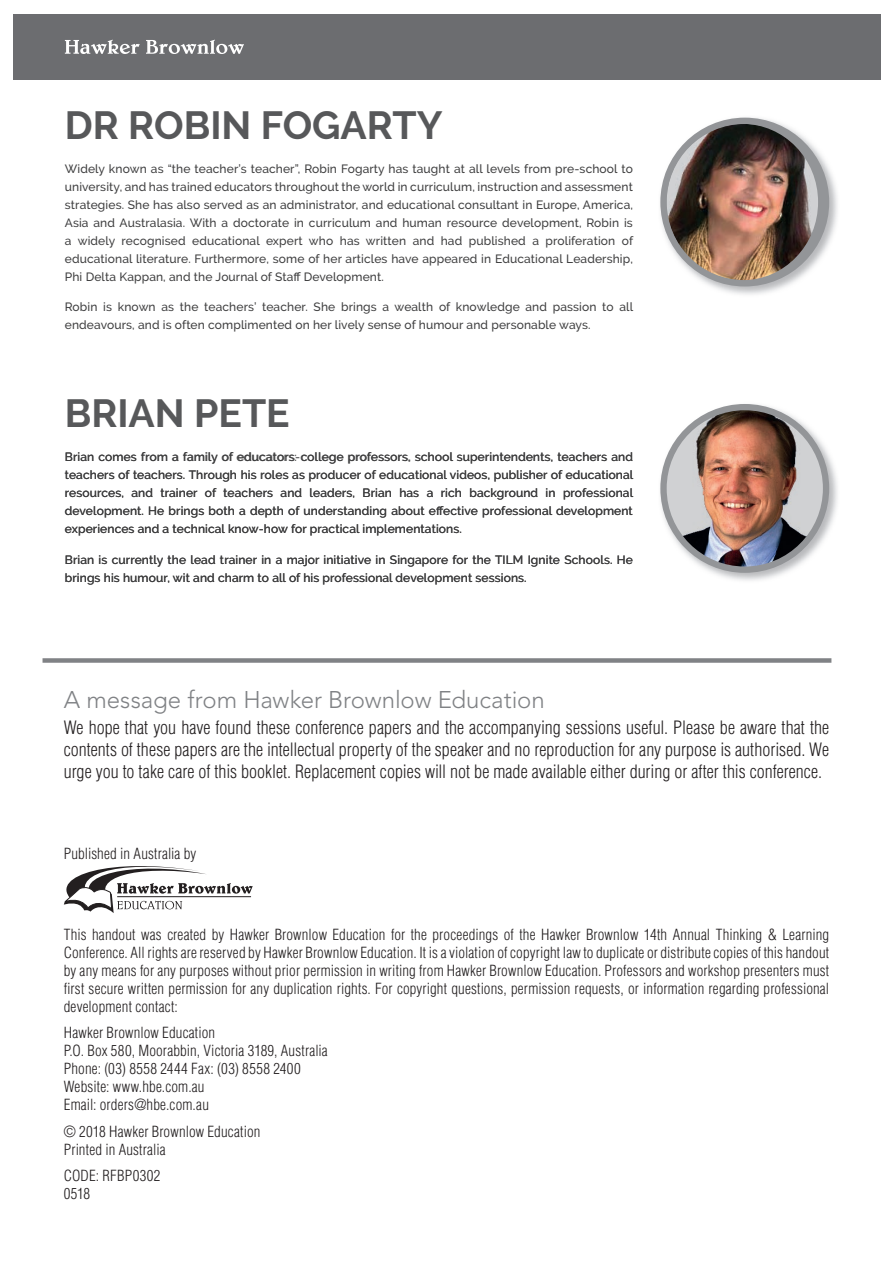
<style>
.page{position:relative;width:893px;height:1263px;background:#fff}
.page>*{position:absolute;margin:0;border:0;box-sizing:border-box;transform-origin:0 0}
.t1{font:700 39.15px "Raleway";color:#57585a}
.t2{font:300 24px "Avenir LT Std";letter-spacing:-.005em;color:#808285}
.t3{font:300 condensed 18px/21.6px "Helvetica LT Std";color:#231f20;text-align:justify}
.t4{font:300 condensed 15px/18px "Helvetica LT Std";letter-spacing:.01em;color:#231f20}
.t5{font:500 12px/18px "Raleway";letter-spacing:.01em;color:#3e3e3f;text-align:justify}
</style>
<div class="page">
<svg style="left:64px;top:866px;width:189px;height:47px"></svg>
<hr style="left:117px;top:896px;width:134px;height:1px;background:#231f20">
<div style="left:43px;top:658px;width:788px;height:5px;background:#808285"></div>
<div style="left:13px;top:14px;width:867px;height:65px;background:#6c6d70"></div>
<svg style="left:65px;top:40px;width:75px;height:14px"></svg>
<svg style="left:146px;top:40px;width:98px;height:14px"></svg>
<img style="left:660px;top:117px;width:178px;height:178px">
<img style="left:663px;top:121px;width:161px;height:162px">
<div style="left:660px;top:118px;width:169px;height:168px;border:6px solid #939598;border-radius:50%"></div>
<img style="left:660px;top:404px;width:178px;height:177px">
<img style="left:663px;top:407px;width:163px;height:163px;border-radius:81px">
<div style="left:660px;top:404px;width:169px;height:169px;border:6px solid #939598;border-radius:50%"></div>
<h1 class="t1" style="left:65px;top:103px;width:379px">DR ROBIN FOGARTY</h1>
<p class="t5" style="left:65px;top:159px;width:570px">Widely known as “the teacher’s teacher”, Robin Fogarty has taught at all levels from pre-school to university, and has trained educators throughout the world in curriculum, instruction and assessment strategies. She has also served as an administrator, and educational consultant in Europe, America, Asia and Australasia. With a doctorate in curriculum and human resource development, Robin is a widely recognised educational expert who has written and had published a proliferation of educational literature. Furthermore, some of her articles have appeared in Educational Leadership, Phi Delta Kappan, and the Journal of Staff Development.</p>
<p class="t5" style="left:65px;top:298px;width:570px">Robin is known as the teachers’ teacher. She brings a wealth of knowledge and passion to all endeavours, and is often complimented on her lively sense of humour and personable ways.</p>
<h1 class="t1" style="left:65px;top:391px;width:226px">BRIAN PETE</h1>
<p class="t5" style="left:65px;top:448px;width:570px">Brian comes from a family of educators-college professors, school superintendents, teachers and teachers of teachers. Through his roles as producer of educational videos, publisher of educational resources, and trainer of teachers and leaders, Brian has a rich background in professional development. He brings both a depth of understanding about effective professional development experiences and a technical know-how for practical implementations.</p>
<p class="t5" style="left:65px;top:550px;width:569px">Brian is currently the lead trainer in a major initiative in Singapore for the TILM Ignite Schools. He brings his humour, wit and charm to all of his professional development sessions.</p>
<p class="t5" style="left:294px;top:448px;width:4px">:</p>
<p class="t5" style="left:436px;top:502px;width:9px">f</p>
<h2 class="t2" style="left:64px;top:690px;width:482px">A message from Hawker Brownlow Education</h2>
<p class="t3" style="left:64px;top:718px;width:767px">We hope that you have found these conference papers and the accompanying sessions useful. Please be aware that the contents of these papers are the intellectual property of the speaker and no reproduction for any purpose is authorised. We urge you to take care of this booklet. Replacement copies will not be made available either during or after this conference.</p>
<p class="t4" style="left:64px;top:845px;width:134px">Published in Australia by</p>
<p class="t4" style="left:64px;top:926px;width:767px;text-align:justify">This handout was created by Hawker Brownlow Education for the proceedings of the Hawker Brownlow 14th Annual Thinking &amp; Learning Conference. All rights are reserved by Hawker Brownlow Education. It is a violation of copyright law to duplicate or distribute copies of this handout by any means for any purposes without prior permission in writing from Hawker Brownlow Education. Professors and workshop presenters must first secure written permission for any duplication rights. For copyright questions, permission requests, or information regarding professional development contact:</p>
<p class="t4" style="left:64px;top:1025px;width:265px">Hawker Brownlow Education<br>P.O. Box 580, Moorabbin, Victoria 3189, Australia Phone: (03) 8558 2444 Fax: (03) 8558 2400<br>Website: www.hbe.com.au<br>Email: orders@hbe.com.au</p>
<p class="t4" style="left:64px;top:1123px;width:198px">© 2018 Hawker Brownlow Education<br>Printed in Australia</p>
<p class="t4" style="left:64px;top:1168px;width:98px">CODE: RFBP0302<br>0518</p>
</div>
